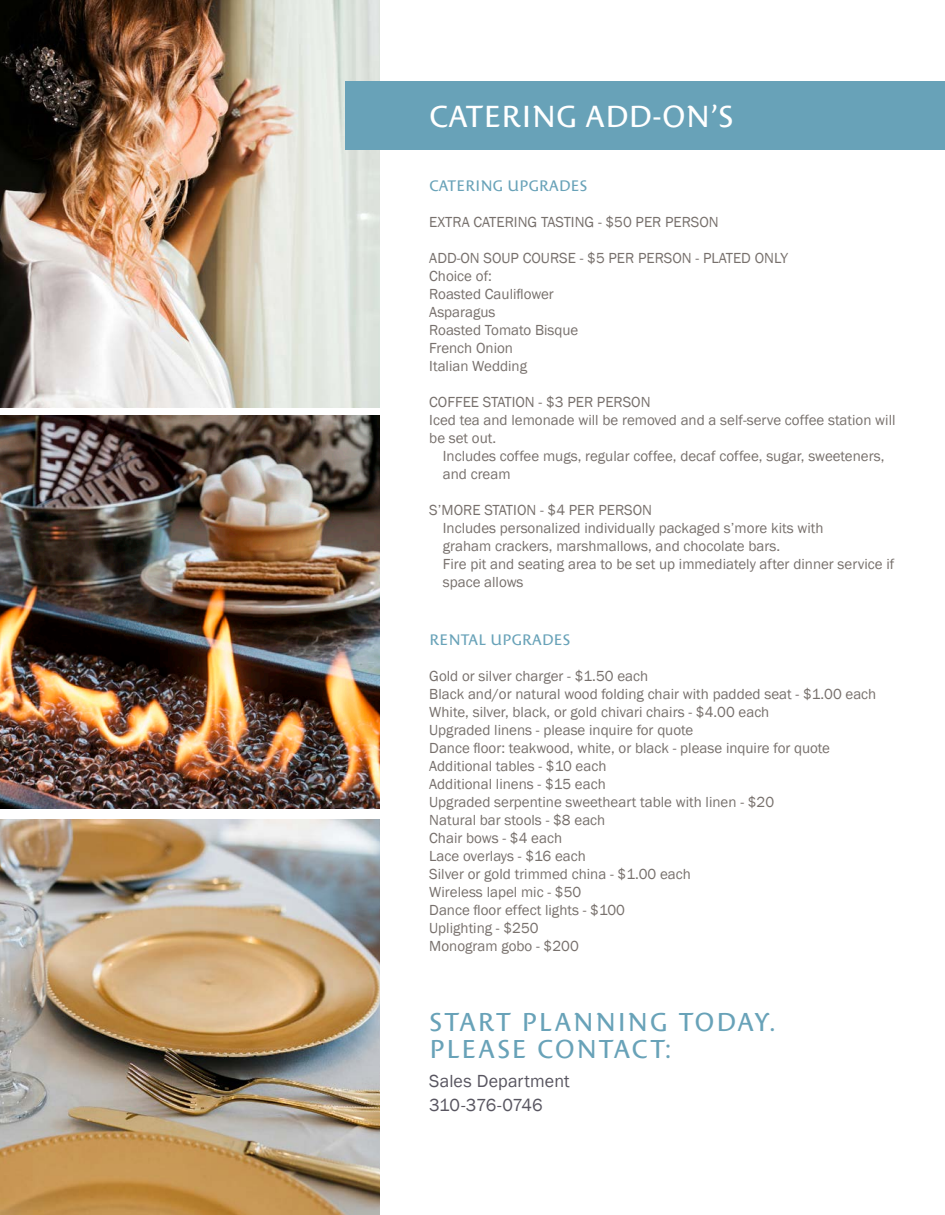
<style>
.page{position:relative;width:945px;height:1215px;background:#fff}
.page>*{position:absolute;margin:0;border:0;box-sizing:border-box;transform-origin:0 0}
.t1{font:30px "Costa Std";letter-spacing:.01em;color:#fff}
.t2{font:25.5px/27px "Costa Std";letter-spacing:.06em;color:#68a2b8}
.t3{font:18px "Franklin Gothic";letter-spacing:.005em;color:#585560}
.t4{font:18px "Franklin Gothic";letter-spacing:-.03em;color:#585560}
.t5{font:15px/18px "Franklin Gothic";color:#77706c}
.t6{font:15px "Costa Std";letter-spacing:.01em;color:#68a2b8}
</style>
<div class="page">
<img style="left:0;top:0;width:380px;height:407px">
<img style="left:0;top:415px;width:380px;height:394px">
<div style="left:345px;top:81px;width:600px;height:68px;background:#68a2b8"></div>
<img style="left:0;top:820px;width:380px;height:395px">
<p class="t1" style="left:430px;top:99px;width:305px">CATERING ADD-ON’S</p>
<p class="t6" style="left:429px;top:177px;width:159px">CATERING UPGRADES</p>
<p class="t5" style="left:429px;top:214px;width:291px">EXTRA CATERING TASTING - $50 PER PERSON</p>
<p class="t5" style="left:429px;top:250px;width:360px">ADD-ON SOUP COURSE - $5 PER PERSON - PLATED ONLY</p>
<p class="t5" style="left:429px;top:268px;width:64px">Choice of:</p>
<p class="t5" style="left:429px;top:286px;width:126px">Roasted Cauliflower</p>
<p class="t5" style="left:429px;top:304px;width:68px">Asparagus</p>
<p class="t5" style="left:429px;top:322px;width:151px">Roasted Tomato Bisque</p>
<p class="t5" style="left:429px;top:340px;width:85px">French Onion</p>
<p class="t5" style="left:429px;top:358px;width:99px">Italian Wedding</p>
<p class="t5" style="left:429px;top:394px;width:223px">COFFEE STATION - $3 PER PERSON</p>
<p class="t5" style="left:429px;top:412px;width:468px">Iced tea and lemonade will be removed and a self-serve coffee station will be set out.</p>
<p class="t5" style="left:443px;top:448px;width:443px">Includes coffee mugs, regular coffee, decaf coffee, sugar, sweeteners, and cream</p>
<p class="t5" style="left:429px;top:502px;width:224px">S’MORE STATION - $4 PER PERSON</p>
<p class="t5" style="left:443px;top:520px;width:382px">Includes personalized individually packaged s’more kits with</p>
<p class="t5" style="left:443px;top:538px;width:339px">graham crackers, marshmallows, and chocolate bars.</p>
<p class="t5" style="left:443px;top:556px;width:453px">Fire pit and seating area to be set up immediately after dinner service if space allows</p>
<p class="t6" style="left:429px;top:631px;width:142px">RENTAL UPGRADES</p>
<p class="t5" style="left:429px;top:667px;width:220px">Gold or silver charger - $1.50 each</p>
<p class="t5" style="left:429px;top:685px;width:449px">Black and/or natural wood folding chair with padded seat - $1.00 each</p>
<p class="t5" style="left:429px;top:703px;width:342px">White, silver, black, or gold chivari chairs - $4.00 each</p>
<p class="t5" style="left:429px;top:721px;width:265px">Upgraded linens - please inquire for quote</p>
<p class="t5" style="left:429px;top:739px;width:402px">Dance floor: teakwood, white, or black - please inquire for quote</p>
<p class="t5" style="left:429px;top:757px;width:179px">Additional tables - $10 each</p>
<p class="t5" style="left:429px;top:775px;width:178px">Additional linens - $15 each</p>
<p class="t5" style="left:429px;top:793px;width:346px">Upgraded serpentine sweetheart table with linen - $20</p>
<p class="t5" style="left:429px;top:811px;width:178px">Natural bar stools - $8 each</p>
<p class="t5" style="left:429px;top:829px;width:134px">Chair bows - $4 each</p>
<p class="t5" style="left:429px;top:847px;width:158px">Lace overlays - $16 each</p>
<p class="t5" style="left:429px;top:865px;width:263px">Silver or gold trimmed china - $1.00 each</p>
<p class="t5" style="left:429px;top:883px;width:154px">Wireless lapel mic - $50</p>
<p class="t5" style="left:429px;top:901px;width:197px">Dance floor effect lights - $100</p>
<p class="t5" style="left:429px;top:919px;width:111px">Uplighting - $250</p>
<p class="t5" style="left:429px;top:937px;width:151px">Monogram gobo - $200</p>
<p class="t2" style="left:429px;top:1009px;width:348px">START PLANNING TODAY.<br>PLEASE CONTACT:</p>
<p class="t3" style="left:429px;top:1069px;width:142px">Sales Department</p>
<p class="t4" style="left:429px;top:1093px;width:115px">310-376-0746</p>
</div>
